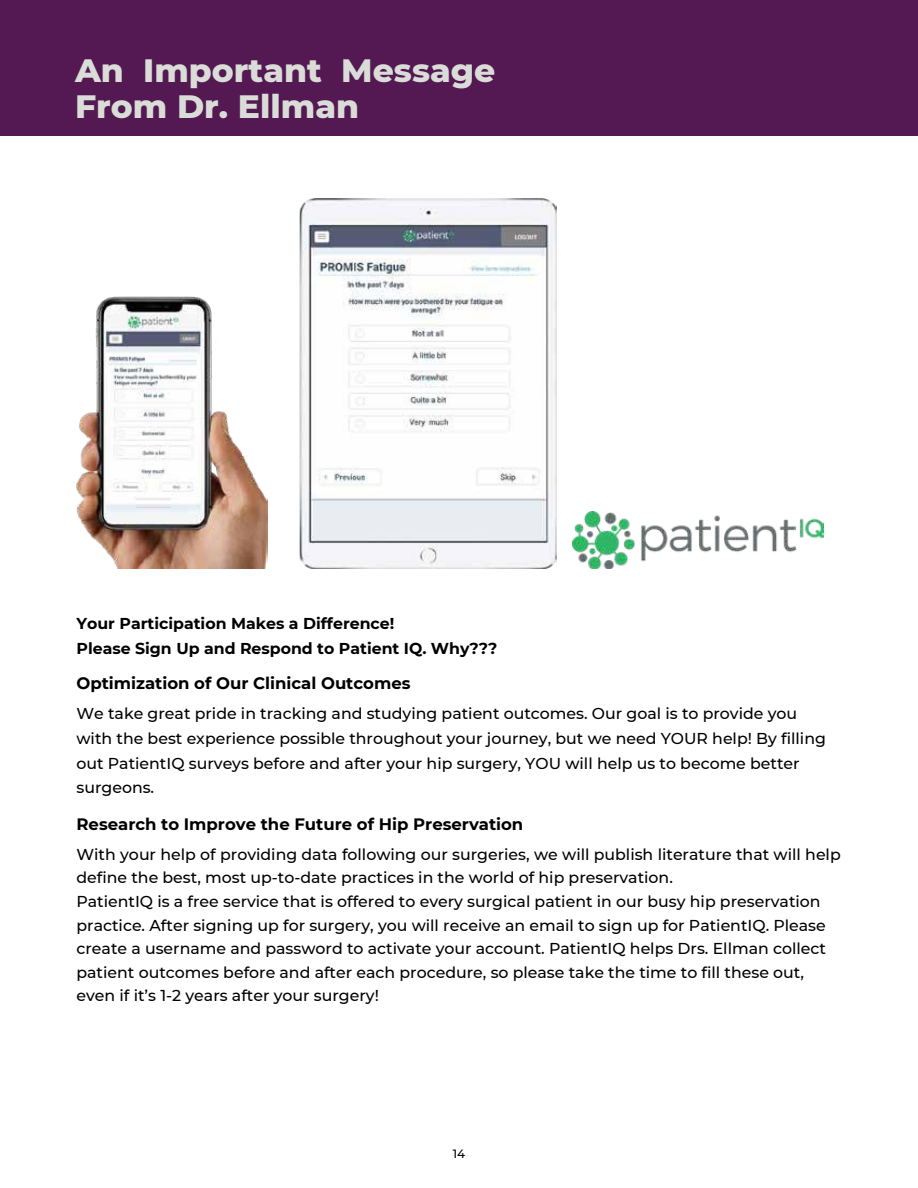
<style>
.page{position:relative;width:918px;height:1188px;background:#fff}
.page>*{position:absolute;margin:0;border:0;box-sizing:border-box;transform-origin:0 0}
.t1{font:800 33px/36px "Montserrat";color:#dadcd7}
.t2{font:700 16.5px "Montserrat";color:#000}
.t3{font:500 15.75px/23.7px "Montserrat";color:#000}
.t4{font:700 15.75px/24.8px "Montserrat";color:#000}
.t5{font:500 12px "Montserrat";color:#000}
</style>
<div class="page">
<div style="left:0;top:0;width:918px;height:135px;background:#541953"></div>
<img style="left:76px;top:297px;width:192px;height:271px">
<img style="left:299px;top:198px;width:258px;height:370px">
<img style="left:572px;top:512px;width:251px;height:56px">
<h1 class="t1" style="left:75px;top:52px;width:422px">An Important Message<br>From Dr. Ellman</h1>
<p class="t4" style="left:76px;top:611px;width:422px">Your Participation Makes a Difference!<br>Please Sign Up and Respond to Patient IQ. Why???</p>
<p class="t2" style="left:76px;top:673px;width:336px">Optimization of Our Clinical Outcomes</p>
<p class="t3" style="left:76px;top:701px;width:751px;line-height:24.8px">We take great pride in tracking and studying patient outcomes. Our goal is to provide you with the best experience possible throughout your journey, but we need YOUR help! By filling out PatientIQ surveys before and after your hip surgery, YOU will help us to become better surgeons.</p>
<p class="t2" style="left:76px;top:814px;width:448px">Research to Improve the Future of Hip Preservation</p>
<p class="t3" style="left:76px;top:842px;width:766px">With your help of providing data following our surgeries, we will publish literature that will help define the best, most up-to-date practices in the world of hip preservation.<br>PatientIQ is a free service that is offered to every surgical patient in our busy hip preservation practice. After signing up for surgery, you will receive an email to sign up for PatientIQ. Please create a username and password to activate your account. PatientIQ helps Drs. Ellman collect patient outcomes before and after each procedure, so please take the time to fill these out, even if it’s 1-2 years after your surgery!</p>
<p class="t5" style="left:453px;top:1146px;width:14px">14</p>
</div>
